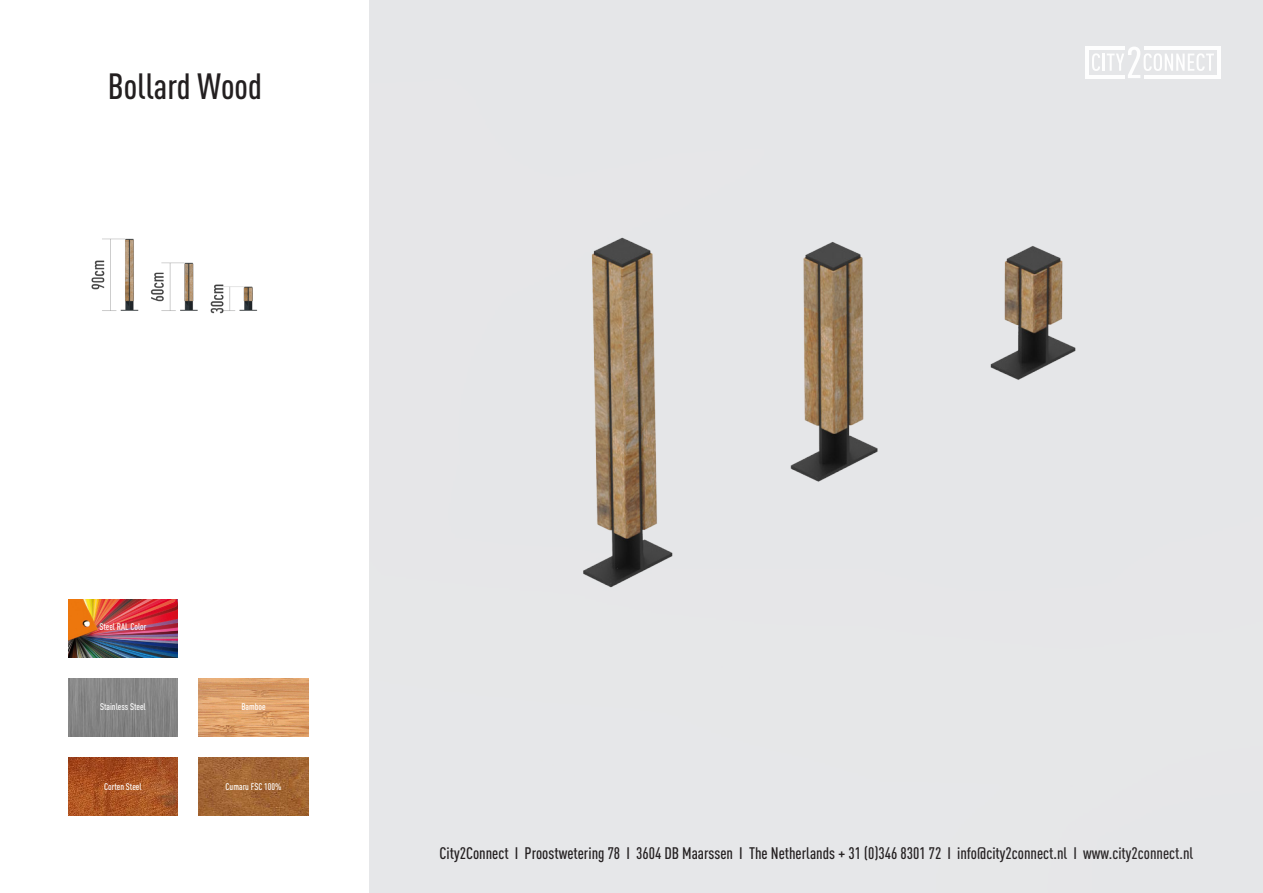
<style>
.page{position:relative;width:1263px;height:893px;background:#fff}
.page>*{position:absolute;margin:0;border:0;box-sizing:border-box;transform-origin:0 0}
.t1{font:500 36px "DIN Cond";color:#231f20}
.t2{font:500 16.5px "DIN Cond";color:#231f20}
.t3{font:500 9.6px "DIN Cond";color:#fff}
</style>
<div class="page">
<img style="left:68px;top:600px;width:110px;height:57px">
<img style="left:199px;top:757px;width:109px;height:58px">
<img style="left:68px;top:678px;width:110px;height:58px">
<img style="left:68px;top:757px;width:110px;height:58px">
<img style="left:199px;top:678px;width:109px;height:58px">
<div style="left:370px;top:0;width:893px;height:893px;background:#e5e6e8"></div>
<img style="left:91px;top:238px;width:167px;height:76px">
<p class="t1" style="left:108px;top:65px;width:155px">Bollard Wood</p>
<p class="t3" style="left:99px;top:621px;width:49px">Steel RAL Color</p>
<p class="t3" style="left:100px;top:701px;width:47px">Stainless Steel</p>
<p class="t3" style="left:104px;top:781px;width:39px">Corten Steel</p>
<p class="t3" style="left:241px;top:701px;width:26px">Bamboe</p>
<p class="t3" style="left:226px;top:781px;width:57px">Cumaru FSC 100%</p>
<p class="t2" style="left:440px;top:844px;width:755px">City2Connect I Proostwetering 78 I 3604 DB Maarssen I The Netherlands + 31 (0)346 8301 72 I info@city2connect.nl I www.city2connect.nl</p>
</div>
